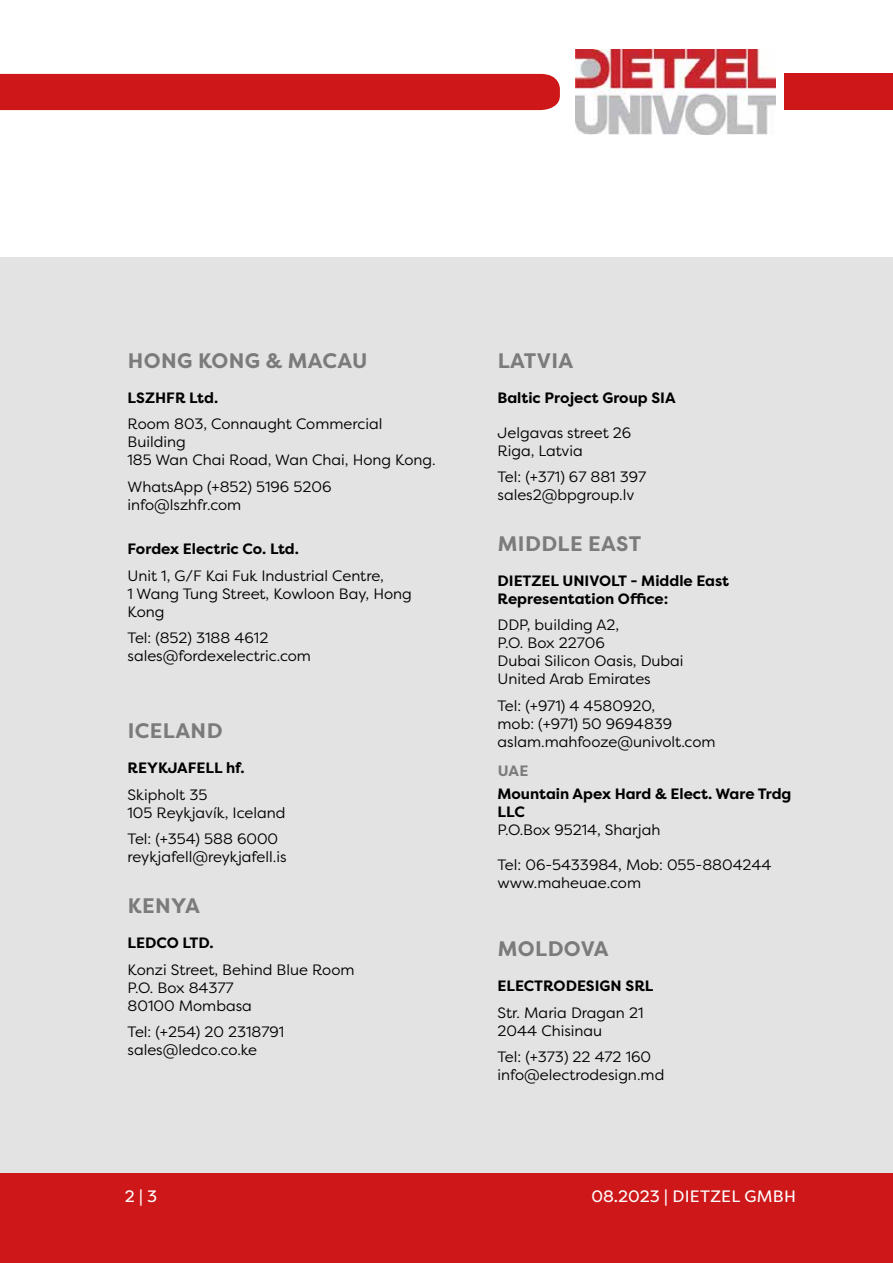
<style>
.page{position:relative;width:893px;height:1263px;background:#fff}
.page>*{position:absolute;margin:0;border:0;box-sizing:border-box;transform-origin:0 0}
.t1{font:700 21px "Filson Pro";letter-spacing:.02em;color:#7c7b7b}
.t2{font:16.5px "Filson Pro";letter-spacing:.02em;color:#fff}
.t3{font:15px/18px "Filson Pro";color:#000}
.t4{font:700 15px/18px "Filson Pro";color:#000}
.t5{font:700 15px "Filson Pro";color:#7c7b7b}
</style>
<div class="page">
<div style="left:0;top:257px;width:893px;height:1006px;background:#e3e3e3"></div>
<div style="left:0;top:74px;width:560px;height:36px;background:#cd1719"></div>
<div style="left:785px;top:74px;width:108px;height:36px;background:#cd1719"></div>
<img style="left:575px;top:50px;width:200px;height:84px">
<div style="left:0;top:1174px;width:893px;height:89px;background:#cd1719"></div>
<h1 class="t1" style="left:128px;top:347px;width:241px">HONG KONG &amp; MACAU</h1>
<p class="t4" style="left:128px;top:389px;width:92px">LSZHFR Ltd.</p>
<p class="t3" style="left:128px;top:414px;width:310px">Room 803, Connaught Commercial<br>Building<br>185 Wan Chai Road, Wan Chai, Hong Kong.</p>
<p class="t3" style="left:128px;top:477px;width:205px">WhatsApp (+852) 5196 5206 info@lszhfr.com</p>
<p class="t4" style="left:128px;top:540px;width:173px">Fordex Electric Co. Ltd.</p>
<p class="t3" style="left:128px;top:566px;width:286px">Unit 1, G/F Kai Fuk Industrial Centre,<br>1 Wang Tung Street, Kowloon Bay, Hong<br>Kong</p>
<p class="t3" style="left:128px;top:628px;width:185px">Tel: (852) 3188 4612 sales@fordexelectric.com</p>
<h1 class="t1" style="left:128px;top:718px;width:96px">ICELAND</h1>
<p class="t4" style="left:128px;top:759px;width:119px">REYKJAFELL hf.</p>
<p class="t3" style="left:128px;top:785px;width:159px">Skipholt 35<br>105 Reykjavík, Iceland</p>
<p class="t3" style="left:128px;top:830px;width:160px">Tel: (+354) 588 6000 reykjafell@reykjafell.is</p>
<h1 class="t1" style="left:128px;top:892px;width:74px">KENYA</h1>
<p class="t4" style="left:128px;top:934px;width:88px">LEDCO LTD.</p>
<p class="t3" style="left:128px;top:960px;width:228px">Konzi Street, Behind Blue Room<br>P.O. Box 84377<br>80100 Mombasa</p>
<p class="t3" style="left:128px;top:1022px;width:158px">Tel: (+254) 20 2318791 sales@ledco.co.ke</p>
<h1 class="t1" style="left:498px;top:347px;width:77px">LATVIA</h1>
<p class="t4" style="left:497px;top:389px;width:180px">Baltic Project Group SIA</p>
<p class="t3" style="left:497px;top:423px;width:135px">Jelgavas street 26<br>Riga, Latvia</p>
<p class="t3" style="left:497px;top:467px;width:150px">Tel: (+371) 67 881 397 sales2@bpgroup.lv</p>
<h1 class="t1" style="left:498px;top:530px;width:145px">MIDDLE EAST</h1>
<p class="t4" style="left:497px;top:572px;width:233px">DIETZEL UNIVOLT - Middle East<br>Representation Office:</p>
<p class="t3" style="left:497px;top:616px;width:188px">DDP, building A2,<br>P.O. Box 22706<br>Dubai Silicon Oasis, Dubai<br>United Arab Emirates</p>
<p class="t3" style="left:497px;top:696px;width:220px">Tel: (+971) 4 4580920,<br>mob: (+971) 50 9694839 aslam.mahfooze@univolt.com</p>
<p class="t5" style="left:498px;top:762px;width:32px">UAE</p>
<p class="t4" style="left:497px;top:785px;width:295px">Mountain Apex Hard &amp; Elect. Ware Trdg<br>LLC</p>
<p class="t3" style="left:497px;top:820px;width:164px">P.O.Box 95214, Sharjah</p>
<p class="t3" style="left:497px;top:855px;width:276px">Tel: 06-5433984, Mob: 055-8804244 www.maheuae.com</p>
<h1 class="t1" style="left:498px;top:936px;width:113px">MOLDOVA</h1>
<p class="t4" style="left:497px;top:977px;width:157px">ELECTRODESIGN SRL</p>
<p class="t3" style="left:497px;top:1003px;width:147px">Str. Maria Dragan 21<br>2044 Chisinau</p>
<p class="t3" style="left:497px;top:1048px;width:168px">Tel: (+373) 22 472 160 info@electrodesign.md</p>
<p class="t2" style="left:125px;top:1185px;width:34px">2 | 3</p>
<p class="t2" style="left:591px;top:1185px;width:206px">08.2023 | DIETZEL GMBH</p>
</div>
